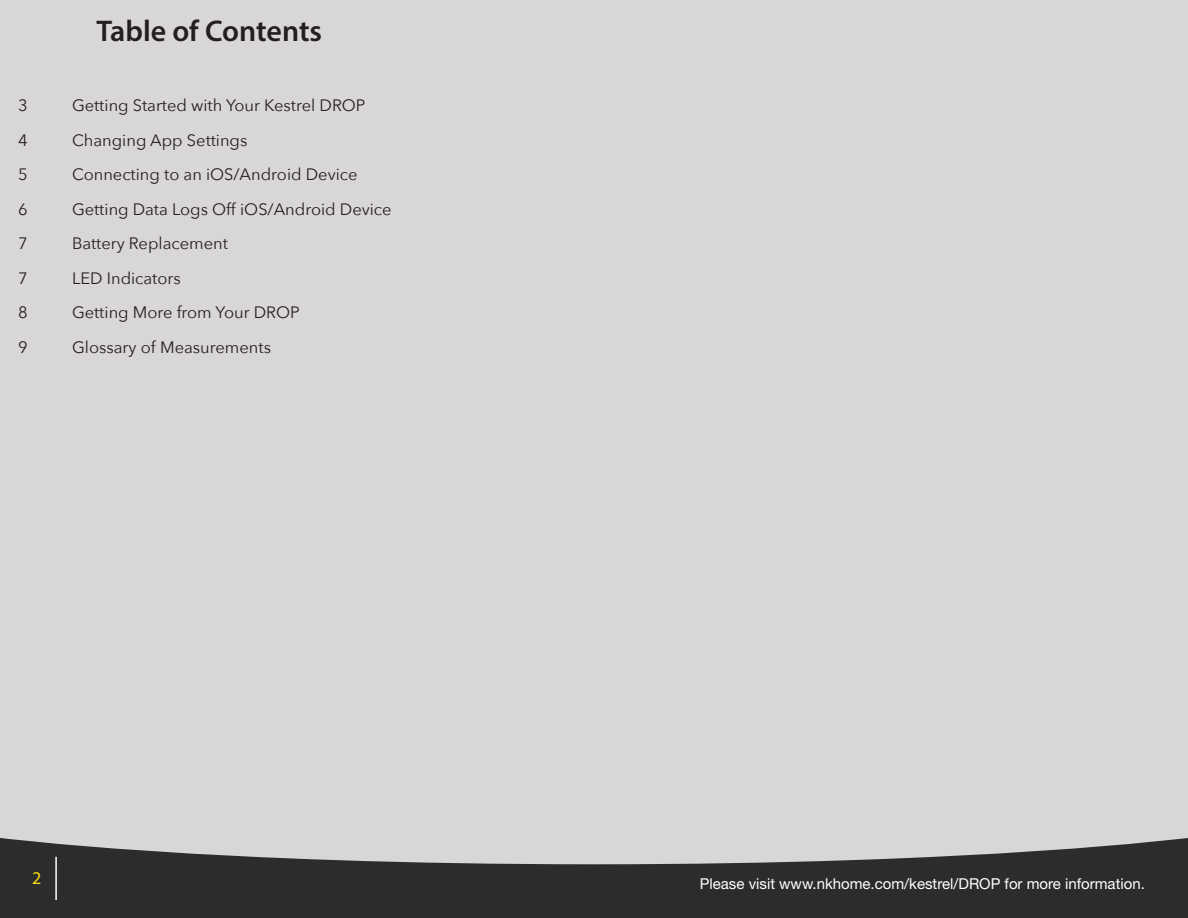
<style>
.page{position:relative;width:1188px;height:918px;background:#fff}
.page>*{position:absolute;margin:0;border:0;box-sizing:border-box;transform-origin:0 0}
.t1{font:600 30px "Myriad Pro";color:#231f20}
.t2{font:18px "Myriad Pro";color:#fadd0e}
.t3{font:16.5px "Avenir Next";color:#231f20}
.t4{font:15px "Helvetica Neue LT Std";color:#fff}
</style>
<div class="page">
<div style="left:0;top:0;width:1188px;height:917px;background:#d9d7d5"></div>
<svg style="left:0;top:838px;width:1188px;height:80px;fill:#2b2c2d"></svg>
<hr style="left:55px;top:857px;width:2px;height:43px;background:#fff">
<h1 class="t1" style="left:96px;top:11px;width:227px">Table of Contents</h1>
<p class="t3" style="left:18px;top:91px;width:11px">3</p>
<p class="t3" style="left:72px;top:91px;width:295px">Getting Started with Your Kestrel DROP</p>
<p class="t3" style="left:18px;top:126px;width:11px">4</p>
<p class="t3" style="left:72px;top:126px;width:177px">Changing App Settings</p>
<p class="t3" style="left:18px;top:160px;width:11px">5</p>
<p class="t3" style="left:72px;top:160px;width:287px">Connecting to an iOS/Android Device</p>
<p class="t3" style="left:18px;top:195px;width:11px">6</p>
<p class="t3" style="left:72px;top:195px;width:321px">Getting Data Logs Off iOS/Android Device</p>
<p class="t3" style="left:18px;top:229px;width:11px">7</p>
<p class="t3" style="left:72px;top:229px;width:158px">Battery Replacement</p>
<p class="t3" style="left:18px;top:264px;width:11px">7</p>
<p class="t3" style="left:72px;top:264px;width:110px">LED Indicators</p>
<p class="t3" style="left:18px;top:298px;width:11px">8</p>
<p class="t3" style="left:72px;top:298px;width:229px">Getting More from Your DROP</p>
<p class="t3" style="left:18px;top:333px;width:11px">9</p>
<p class="t3" style="left:72px;top:333px;width:201px">Glossary of Measurements</p>
<p class="t2" style="left:32px;top:867px;width:11px">2</p>
<p class="t4" style="left:700px;top:875px;width:447px">Please visit www.nkhome.com/kestrel/DROP for more information.</p>
</div>
